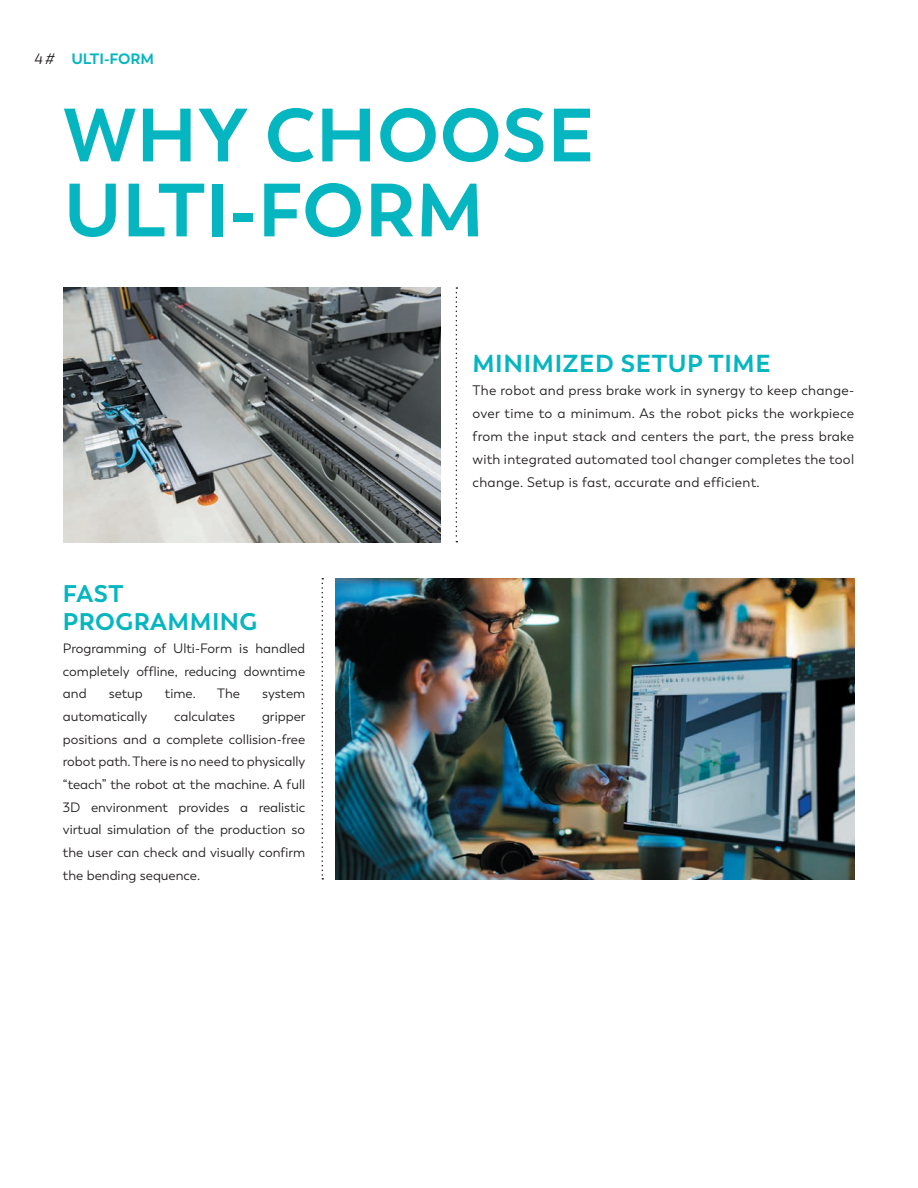
<style>
.page{position:relative;width:918px;height:1188px;background:#fff}
.page>*{position:absolute;margin:0;border:0;box-sizing:border-box;transform-origin:0 0}
.t1{font:700 75px/75px "Trenda";letter-spacing:.01em;color:#05b6c0}
.t2{font:700 24.45px "Trenda";letter-spacing:.025em;color:#05b6c0}
.t3{font:700 24px/28.8px "Trenda";letter-spacing:.02em;color:#05b6c0}
.t4{font:700 15px "Trenda";color:#05b6c0}
.t5{font:13.8px/23.1px "Trenda";letter-spacing:.02em;color:#231f20;text-align:justify}
.t6{font:13.5px/22.6px "Trenda";color:#231f20;text-align:justify}
.s1{font-weight:400;font-style:italic;color:#231f20}
</style>
<div class="page">
<img style="left:64px;top:287px;width:376px;height:255px">
<svg style="left:456px;top:287px;width:1px;height:255px"></svg>
<svg style="left:322px;top:578px;width:1px;height:302px"></svg>
<img style="left:335px;top:578px;width:520px;height:302px">
<p class="t4" style="left:34px;top:49px;width:122px"><span class="s1">4 #</span> ULTI-FORM</p>
<h1 class="t1" style="left:64px;top:98px;width:532px">WHY CHOOSE<br>ULTI-FORM</h1>
<h3 class="t3" style="left:63px;top:579px;width:196px">FAST<br>PROGRAMMING</h3>
<p class="t6" style="left:63px;top:637px;width:244px">Programming of Ulti-Form is handled completely offline, reducing downtime and</p>
<p class="t6" style="left:109px;top:683px;width:36px">setup</p>
<p class="t6" style="left:165px;top:683px;width:32px">time.</p>
<p class="t6" style="left:217px;top:683px;width:24px">The</p>
<p class="t6" style="left:262px;top:683px;width:45px">system</p>
<p class="t6" style="left:63px;top:705px;width:86px">automatically</p>
<p class="t6" style="left:174px;top:705px;width:63px">calculates</p>
<p class="t6" style="left:63px;top:705px;width:244px;text-indent:199px">gripper positions and a complete collision-free robot path. There is no need to physically “teach” the robot at the machine. A full 3D environment provides a realistic virtual simulation of the production so the user can check and visually confirm the bending sequence.</p>
<h2 class="t2" style="left:473px;top:348px;width:300px">MINIMIZED SETUP TIME</h2>
<p class="t5" style="left:473px;top:379px;width:383px">The robot and press brake work in synergy to keep change&shy;over time to a minimum. As the robot picks the workpiece from the input stack and centers the part, the press brake with integrated automated tool changer completes the tool change. Setup is fast, accurate and efficient.</p>
</div>
